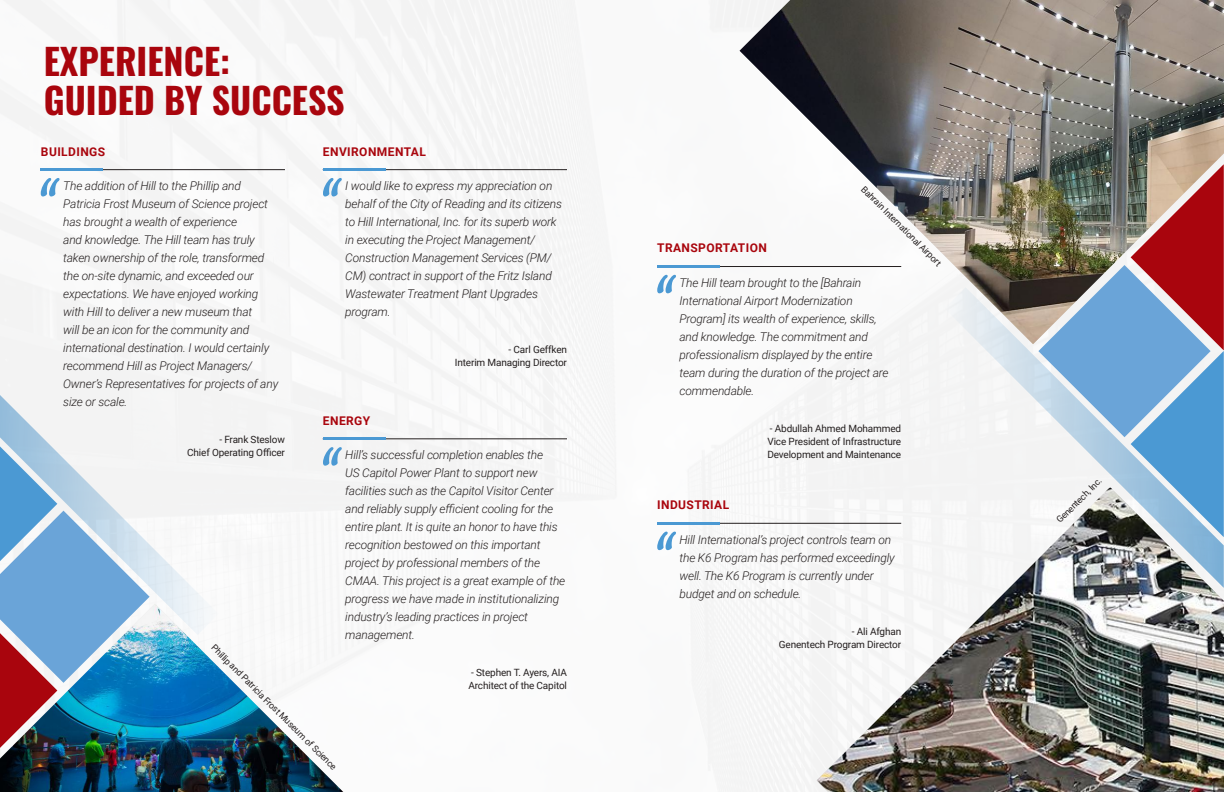
<style>
.page{position:relative;width:1224px;height:792px;background:#fff}
.page>*{position:absolute;margin:0;border:0;box-sizing:border-box;transform-origin:0 0}
.t1{font:700 36px/39px "Oswald";color:#a9050d}
.t2{font:italic 300 12px/18px "Roboto";letter-spacing:-.015em;color:#241f1f}
.t3{font:700 12px "Roboto";letter-spacing:.035em;color:#a9050d}
.t4{font:10px/13px "Roboto";letter-spacing:-.015em;color:#241f1f;text-align:right}
.t5{font:9px "Roboto";color:#241f1f}
</style>
<div class="page">
<img style="left:0;top:0;width:944px;height:792px">
<hr style="left:323px;top:169px;width:244px;height:1px;background:#241f1f">
<hr style="left:323px;top:168px;width:62px;height:3px;background:#4b99d3">
<svg style="left:323px;top:178px;width:19px;height:18px"></svg>
<svg style="left:944px;top:344px;width:94px;height:143px;fill:#f3f3f4"></svg>
<svg style="left:1038px;top:344px;width:186px;height:143px"></svg>
<img style="left:740px;top:0;width:484px;height:344px">
<svg style="left:0;top:334px;width:219px;height:270px;fill:#f3f3f3"></svg>
<svg style="left:0;top:446px;width:150px;height:158px"></svg>
<img style="left:0;top:604px;width:343px;height:188px">
<hr style="left:41px;top:169px;width:244px;height:1px;background:#241f1f">
<hr style="left:41px;top:168px;width:62px;height:3px;background:#4b99d3">
<svg style="left:41px;top:178px;width:19px;height:18px"></svg>
<hr style="left:657px;top:266px;width:244px;height:1px;background:#241f1f">
<hr style="left:657px;top:265px;width:62px;height:2px;background:#4b99d3">
<svg style="left:657px;top:275px;width:19px;height:18px"></svg>
<hr style="left:323px;top:439px;width:244px;height:1px;background:#241f1f">
<hr style="left:323px;top:438px;width:62px;height:2px;background:#4b99d3">
<svg style="left:323px;top:447px;width:19px;height:19px"></svg>
<hr style="left:657px;top:523px;width:244px;height:1px;background:#241f1f">
<hr style="left:657px;top:522px;width:62px;height:2px;background:#4b99d3">
<svg style="left:657px;top:532px;width:19px;height:18px"></svg>
<img style="left:817px;top:487px;width:407px;height:305px">
<h1 class="t1" style="left:44px;top:44px;width:302px">EXPERIENCE:<br>GUIDED BY SUCCESS</h1>
<p class="t3" style="left:41px;top:143px;width:66px">BUILDINGS</p>
<p class="t3" style="left:323px;top:143px;width:104px">ENVIRONMENTAL</p>
<p class="t2" style="left:63px;top:176px;width:217px">The addition of Hill to the Phillip and Patricia Frost Museum of Science project has brought a wealth of experience<br>and knowledge. The Hill team has truly taken ownership of the role, transformed the on-site dynamic, and exceeded our expectations. We have enjoyed working with Hill to deliver a new museum that<br>will be an icon for the community and international destination. I would certainly recommend Hill as Project Managers/ Owner’s Representatives for projects of any size or scale.</p>
<p class="t4" style="left:187px;top:433px;width:99px">- Frank Steslow<br>Chief Operating Officer</p>
<p class="t2" style="left:345px;top:176px;width:218px">I would like to express my appreciation on behalf of the City of Reading and its citizens to Hill International, Inc. for its superb work in executing the Project Management/ Construction Management Services (PM/ CM) contract in support of the Fritz Island Wastewater Treatment Plant Upgrades program.</p>
<p class="t4" style="left:455px;top:343px;width:114px">- Carl Geffken<br>Interim Managing Director</p>
<p class="t3" style="left:323px;top:412px;width:49px">ENERGY</p>
<p class="t2" style="left:345px;top:446px;width:222px">Hill’s successful completion enables the<br>US Capitol Power Plant to support new facilities such as the Capitol Visitor Center and reliably supply efficient cooling for the entire plant. It is quite an honor to have this recognition bestowed on this important project by professional members of the CMAA. This project is a great example of the progress we have made in institutionalizing industry’s leading practices in project management.</p>
<p class="t4" style="left:468px;top:666px;width:100px;text-align:left">- Stephen T. Ayers, AIA<br>Architect of the Capitol</p>
<p class="t5" style="left:218px;top:642px;width:174px;rotate:45deg">Phillip and Patricia Frost Museum of Science</p>
<p class="t3" style="left:657px;top:240px;width:111px">TRANSPORTATION</p>
<p class="t5" style="left:867px;top:183px;width:110px;rotate:45deg">Bahrain International Airport</p>
<p class="t2" style="left:680px;top:273px;width:211px">The Hill team brought to the [Bahrain International Airport Modernization Program] its wealth of experience, skills, and knowledge. The commitment and professionalism displayed by the entire team during the duration of the project are commendable.</p>
<p class="t4" style="left:767px;top:422px;width:135px;text-align:justify">- Abdullah Ahmed Mohammed Vice President of Infrastructure Development and Maintenance</p>
<p class="t3" style="left:657px;top:497px;width:74px">INDUSTRIAL</p>
<p class="t2" style="left:680px;top:530px;width:217px">Hill International’s project controls team on the K6 Program has performed exceedingly well. The K6 Program is currently under budget and on schedule.</p>
<p class="t4" style="left:779px;top:624px;width:124px">- Ali Afghan<br>Genentech Program Director</p>
<p class="t5" style="left:1054px;top:517px;width:61px;rotate:-45deg">Genentech, Inc.</p>
</div>
